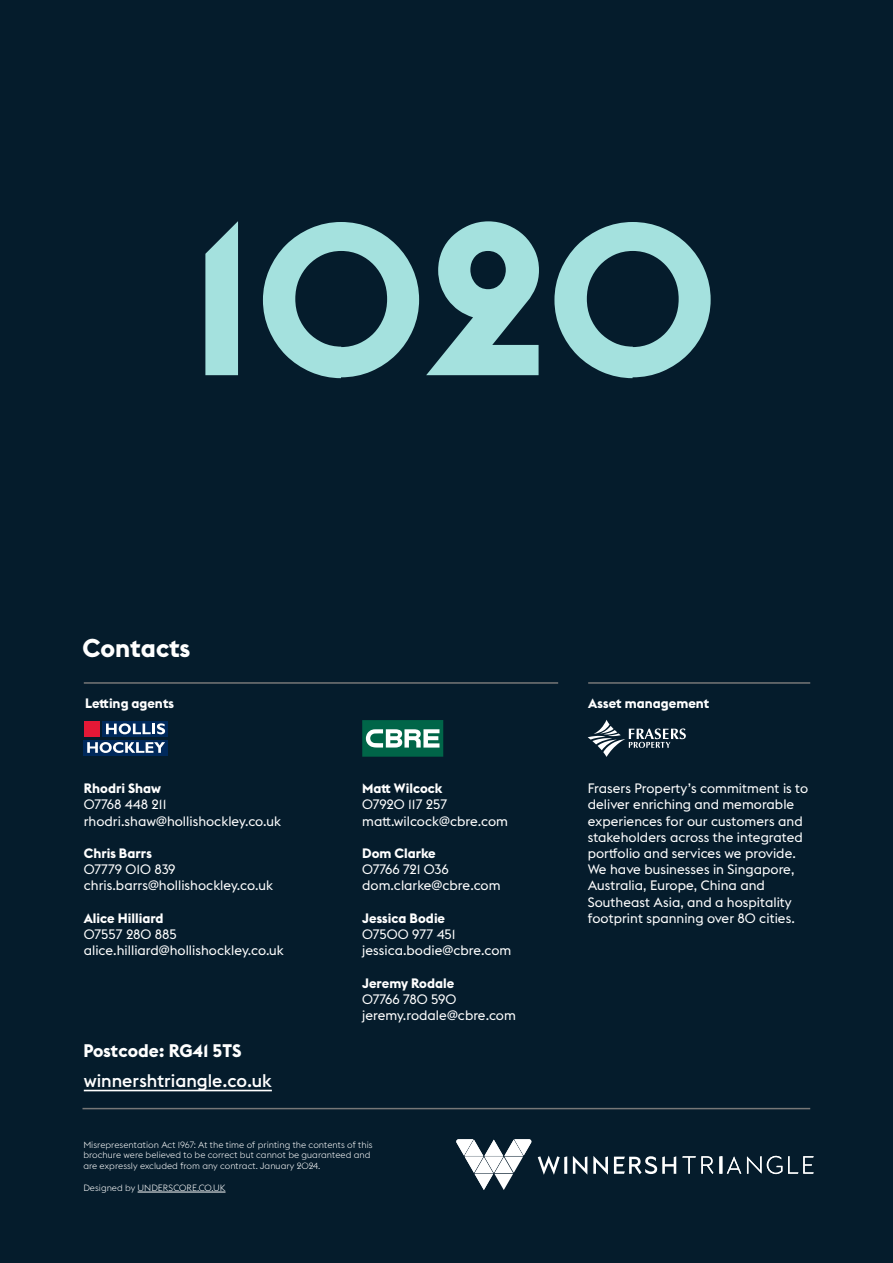
<style>
.page{position:relative;width:893px;height:1263px;background:#051c2c}
.page>*{position:absolute;margin:0;border:0;box-sizing:border-box;transform-origin:0 0}
.t1{font:700 214.5px "Euclid Flex";color:#a4e1de}
._1010_intro_para{font:700 25.5px "Euclid Flex";color:#fff}
.body_copy_larger{font:500 18px "Euclid Flex";color:#fff}
.body_copy_larger-2{font:700 18px "Euclid Flex";color:#fff}
.body_copy_larger-3{font:13.5px/16.2px "Euclid Flex";color:#fff}
.body_copy_larger-4{font:700 13.5px "Euclid Flex";color:#fff}
.body_copy_larger-5{font:300 9px/10.8px "Euclid Flex";color:#fff}
</style>
<div class="page">
<hr style="left:138px;top:1192px;width:88px;height:1px;background:#fff">
<hr style="left:84px;top:682px;width:474px;height:2px;background:#777">
<hr style="left:588px;top:682px;width:222px;height:2px;background:#777">
<hr style="left:82px;top:1108px;width:728px;height:1px;background:#777">
<hr style="left:84px;top:1090px;width:188px;height:1px;background:#fff">
<div style="left:362px;top:720px;width:81px;height:37px;background:#006548"></div>
<svg style="left:366px;top:729px;width:73px;height:18px"></svg>
<div style="left:102px;top:721px;width:66px;height:16px;background:#00295c"></div>
<div style="left:84px;top:721px;width:15px;height:16px;background:#e51836"></div>
<div style="left:84px;top:740px;width:84px;height:15px;background:#00295c"></div>
<svg style="left:106px;top:723px;width:59px;height:11px"></svg>
<svg style="left:87px;top:742px;width:78px;height:11px"></svg>
<svg style="left:456px;top:1139px;width:75px;height:51px"></svg>
<svg style="left:538px;top:1155px;width:29px;height:20px"></svg>
<svg style="left:573px;top:1156px;width:14px;height:18px"></svg>
<svg style="left:593px;top:1156px;width:15px;height:19px"></svg>
<svg style="left:614px;top:1156px;width:62px;height:18px"></svg>
<svg style="left:682px;top:1156px;width:31px;height:18px"></svg>
<svg style="left:719px;top:1156px;width:22px;height:18px"></svg>
<svg style="left:747px;top:1156px;width:35px;height:18px"></svg>
<svg style="left:788px;top:1156px;width:26px;height:18px"></svg>
<svg style="left:588px;top:720px;width:98px;height:37px"></svg>
<p class="t1" style="left:189px;top:162px;width:532px">1020</p>
<p class="_1010_intro_para" style="left:82px;top:632px;width:110px">Contacts</p>
<p class="body_copy_larger-4" style="left:85px;top:694px;width:91px">Letting agents</p>
<p class="body_copy_larger-4" style="left:588px;top:694px;width:123px">Asset management</p>
<p class="body_copy_larger-4" style="left:84px;top:780px;width:79px">Rhodri Shaw</p>
<p class="body_copy_larger-3" style="left:84px;top:796px;width:84px">07768 448 211</p>
<p class="body_copy_larger-3" style="left:84px;top:813px;width:199px">rhodri.shaw@hollishockley.co.uk</p>
<p class="body_copy_larger-4" style="left:84px;top:844px;width:70px">Chris Barrs</p>
<p class="body_copy_larger-3" style="left:84px;top:861px;width:191px">07779 010 839 chris.barrs@hollishockley.co.uk</p>
<p class="body_copy_larger-4" style="left:84px;top:909px;width:81px">Alice Hilliard</p>
<p class="body_copy_larger-3" style="left:84px;top:926px;width:202px">07557 280 885 alice.hilliard@hollishockley.co.uk</p>
<p class="body_copy_larger-2" style="left:83px;top:1039px;width:160px">Postcode: RG41 5TS</p>
<p class="body_copy_larger" style="left:84px;top:1070px;width:190px">winnershtriangle.co.uk</p>
<p class="body_copy_larger-4" style="left:362px;top:780px;width:82px">Matt Wilcock</p>
<p class="body_copy_larger-3" style="left:362px;top:796px;width:87px">07920 117 257</p>
<p class="body_copy_larger-3" style="left:362px;top:813px;width:147px">matt.wilcock@cbre.com</p>
<p class="body_copy_larger-4" style="left:362px;top:844px;width:75px">Dom Clarke</p>
<p class="body_copy_larger-3" style="left:362px;top:861px;width:140px">07766 721 036 dom.clarke@cbre.com</p>
<p class="body_copy_larger-4" style="left:362px;top:909px;width:84px">Jessica Bodie</p>
<p class="body_copy_larger-3" style="left:362px;top:926px;width:151px">07500 977 451 jessica.bodie@cbre.com</p>
<p class="body_copy_larger-4" style="left:362px;top:974px;width:94px">Jeremy Rodale</p>
<p class="body_copy_larger-3" style="left:362px;top:991px;width:155px">07766 780 590 jeremy.rodale@cbre.com</p>
<p class="body_copy_larger-5" style="left:83px;top:1139px;width:291px">Misrepresentation Act 1967: At the time of printing the contents of this brochure were believed to be correct but cannot be guaranteed and are expressly excluded from any contract. January 2024.</p>
<p class="body_copy_larger-5" style="left:83px;top:1182px;width:144px">Designed by UNDERSCORE.CO.UK</p>
<p class="body_copy_larger-3" style="left:588px;top:780px;width:222px">Frasers Property’s commitment is to deliver enriching and memorable experiences for our customers and stakeholders across the integrated portfolio and services we provide.</p>
<p class="body_copy_larger-3" style="left:588px;top:861px;width:208px">We have businesses in Singapore,</p>
<p class="body_copy_larger-3" style="left:588px;top:877px;width:179px">Australia, Europe, China and</p>
<p class="body_copy_larger-3" style="left:588px;top:894px;width:206px">Southeast Asia, and a hospitality</p>
<p class="body_copy_larger-3" style="left:588px;top:910px;width:209px">footprint spanning over 80 cities.</p>
</div>
